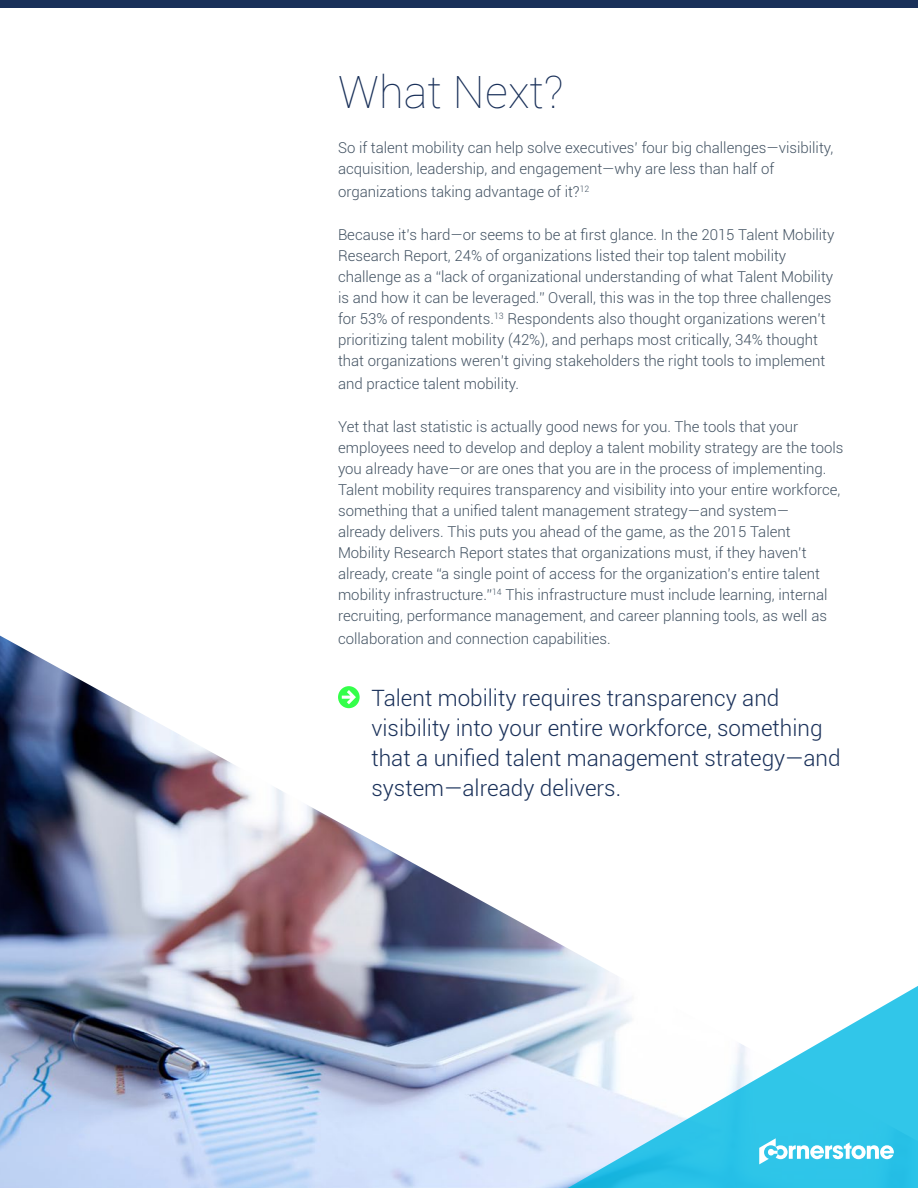
<style>
.page{position:relative;width:918px;height:1188px;background:#fff}
.page>*{position:absolute;margin:0;border:0;box-sizing:border-box;transform-origin:0 0}
.t1{font:100 45px "Roboto";letter-spacing:.005em;color:#193059}
.t2{font:300 22.5px/30px "Roboto";color:#193059}
.t3{font:300 15px/21px "Roboto";color:#435363}
</style>
<div class="page">
<div style="left:0;top:0;width:918px;height:8px;background:#193059"></div>
<img style="left:0;top:636px;width:599px;height:552px">
<svg style="left:451px;top:966px;width:467px;height:222px"></svg>
<svg style="left:759px;top:1138px;width:135px;height:26px"></svg>
<svg style="left:338px;top:686px;width:22px;height:22px"></svg>
<h1 class="t1" style="left:338px;top:61px;width:227px">What Next?</h1>
<p class="t3" style="left:338px;top:137px;width:497px">So if talent mobility can help solve executives’ four big challenges—visibility, acquisition, leadership, and engagement—why are less than half of</p>
<p class="t3" style="left:338px;top:180px;width:253px">organizations taking advantage of it?<sup>12</sup></p>
<p class="t3" style="left:338px;top:224px;width:498px">Because it’s hard—or seems to be at first glance. In the 2015 Talent Mobility Research Report, 24% of organizations listed their top talent mobility challenge as a “lack of organizational understanding of what Talent Mobility is and how it can be leveraged.” Overall, this was in the top three challenges for 53% of respondents.<sup>13</sup> Respondents also thought organizations weren’t prioritizing talent mobility (42%), and perhaps most critically, 34% thought that organizations weren’t giving stakeholders the right tools to implement</p>
<p class="t3" style="left:338px;top:372px;width:182px">and practice talent mobility.</p>
<p class="t3" style="left:338px;top:416px;width:507px">Yet that last statistic is actually good news for you. The tools that your employees need to develop and deploy a talent mobility strategy are the tools you already have—or are ones that you are in the process of implementing.<br>Talent mobility requires transparency and visibility into your entire workforce, something that a unified talent management strategy—and system—<br>already delivers. This puts you ahead of the game, as the 2015 Talent Mobility Research Report states that organizations must, if they haven’t already, create “a single point of access for the organization’s entire talent mobility infrastructure.”<sup>14</sup> This infrastructure must include learning, internal recruiting, performance management, and career planning tools, as well as</p>
<p class="t3" style="left:338px;top:627px;width:274px">collaboration and connection capabilities.</p>
<h2 class="t2" style="left:372px;top:682px;width:471px">Talent mobility requires transparency and visibility into your entire workforce, something that a unified talent management strategy—and system—already delivers.</h2>
</div>
